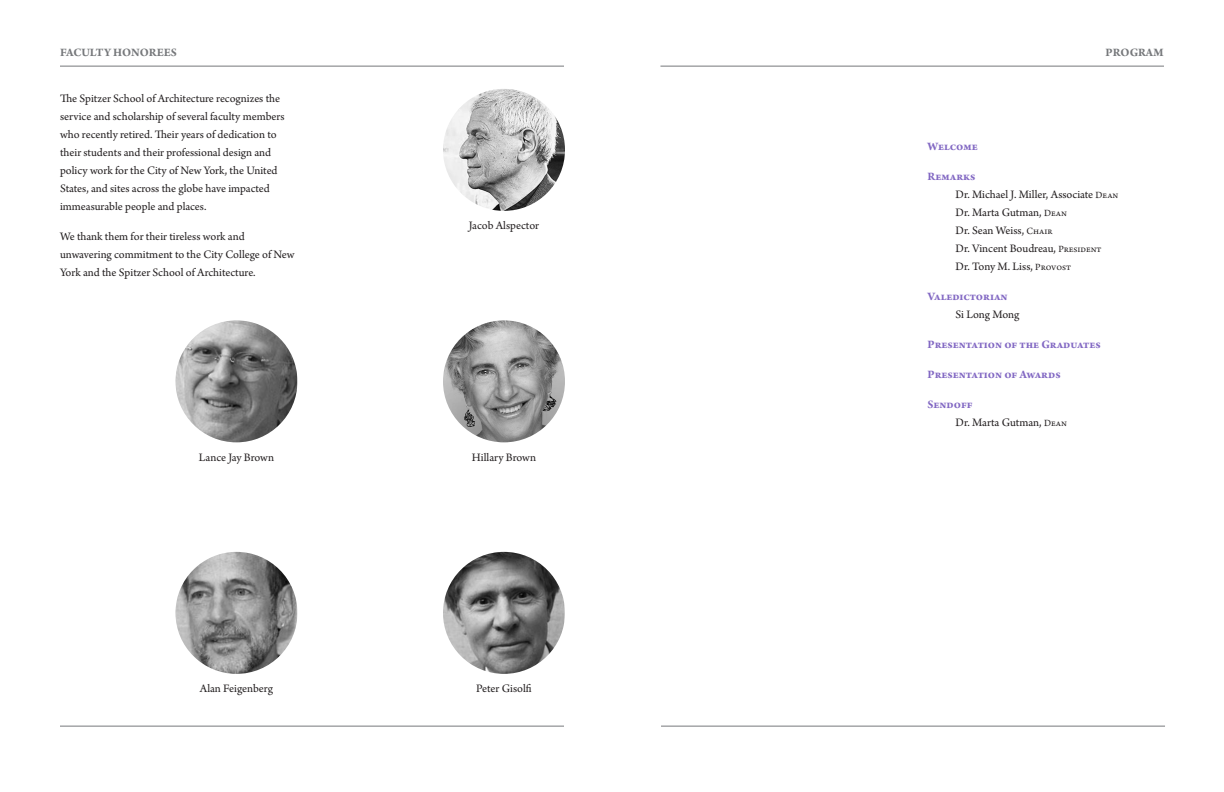
<style>
.page{position:relative;width:1224px;height:792px;background:#fff}
.page>*{position:absolute;margin:0;border:0;box-sizing:border-box;transform-origin:0 0}
.Lavender_Heading{font:12px/18px "Arno Pro";letter-spacing:-.005em;color:#231f20}
.Lavender_Heading-2{font:700 12px/18px "Arno Pro";letter-spacing:-.005em;color:#8268c3}
.t1{font:700 12px "Arno Pro";color:#76787b}
.s1{font-weight:700;color:#8268c3}
.s2{font-size:10px}
.s3{font-weight:400;color:#231f20}
</style>
<div class="page">
<hr style="left:660px;top:66px;width:504px;height:1px;background:#76787b">
<hr style="left:661px;top:726px;width:504px;height:1px;background:#76787b">
<img style="left:175px;top:552px;width:122px;height:122px;border-radius:61px">
<img style="left:443px;top:552px;width:122px;height:122px;border-radius:61px">
<img style="left:175px;top:320px;width:122px;height:122px;border-radius:61px">
<img style="left:443px;top:89px;width:122px;height:122px;border-radius:61px">
<img style="left:443px;top:320px;width:122px;height:122px;border-radius:61px">
<hr style="left:60px;top:66px;width:504px;height:1px;background:#76787b">
<hr style="left:60px;top:726px;width:504px;height:1px;background:#76787b">
<p class="t1" style="left:60px;top:46px;width:118px">FACULTY HONOREES</p>
<p class="Lavender_Heading" style="left:60px;top:90px;width:226px">The Spitzer School of Architecture recognizes the service and scholarship of several faculty members who recently retired. Their years of dedication to their students and their professional design and policy work for the City of New York, the United States, and sites across the globe have impacted immeasurable people and places.</p>
<p class="Lavender_Heading" style="left:60px;top:228px;width:236px">We thank them for their tireless work and unwavering commitment to the City College of New<br>York and the Spitzer School of Architecture.</p>
<p class="Lavender_Heading" style="left:199px;top:449px;width:77px">Lance Jay Brown</p>
<p class="Lavender_Heading" style="left:469px;top:217px;width:72px">Jacob Alspector</p>
<p class="Lavender_Heading" style="left:472px;top:449px;width:66px">Hillary Brown</p>
<p class="Lavender_Heading" style="left:200px;top:680px;width:75px">Alan Feigenberg</p>
<p class="Lavender_Heading" style="left:476px;top:680px;width:57px">Peter Gisolfi</p>
<p class="t1" style="left:1106px;top:45px;width:59px">PROGRAM</p>
<p class="Lavender_Heading-2" style="left:928px;top:138px;width:52px">Welcome</p>
<p class="Lavender_Heading" style="left:956px;top:168px;width:164px;text-indent:-28px"><span class="s1">Remarks<br></span>Dr. Michael J. Miller, Associate <span class="s2">Dean<br></span>Dr. Marta Gutman, <span class="s2">Dean<br></span>Dr. Sean Weiss, <span class="s2">Chair<br></span>Dr. Vincent Boudreau, <span class="s2">President<br></span>Dr. Tony M. Liss, <span class="s2">Provost</span></p>
<p class="Lavender_Heading-2" style="left:956px;top:288px;width:65px;text-indent:-28px">Valedictorian<br><span class="s3">Si Long Mong</span></p>
<p class="Lavender_Heading-2" style="left:928px;top:336px;width:175px">Presentation of the Graduates</p>
<p class="Lavender_Heading-2" style="left:928px;top:366px;width:135px">Presentation of Awards</p>
<p class="Lavender_Heading" style="left:956px;top:396px;width:113px;text-indent:-28px"><span class="s1">Sendoff<br></span>Dr. Marta Gutman, <span class="s2">Dean</span></p>
</div>
